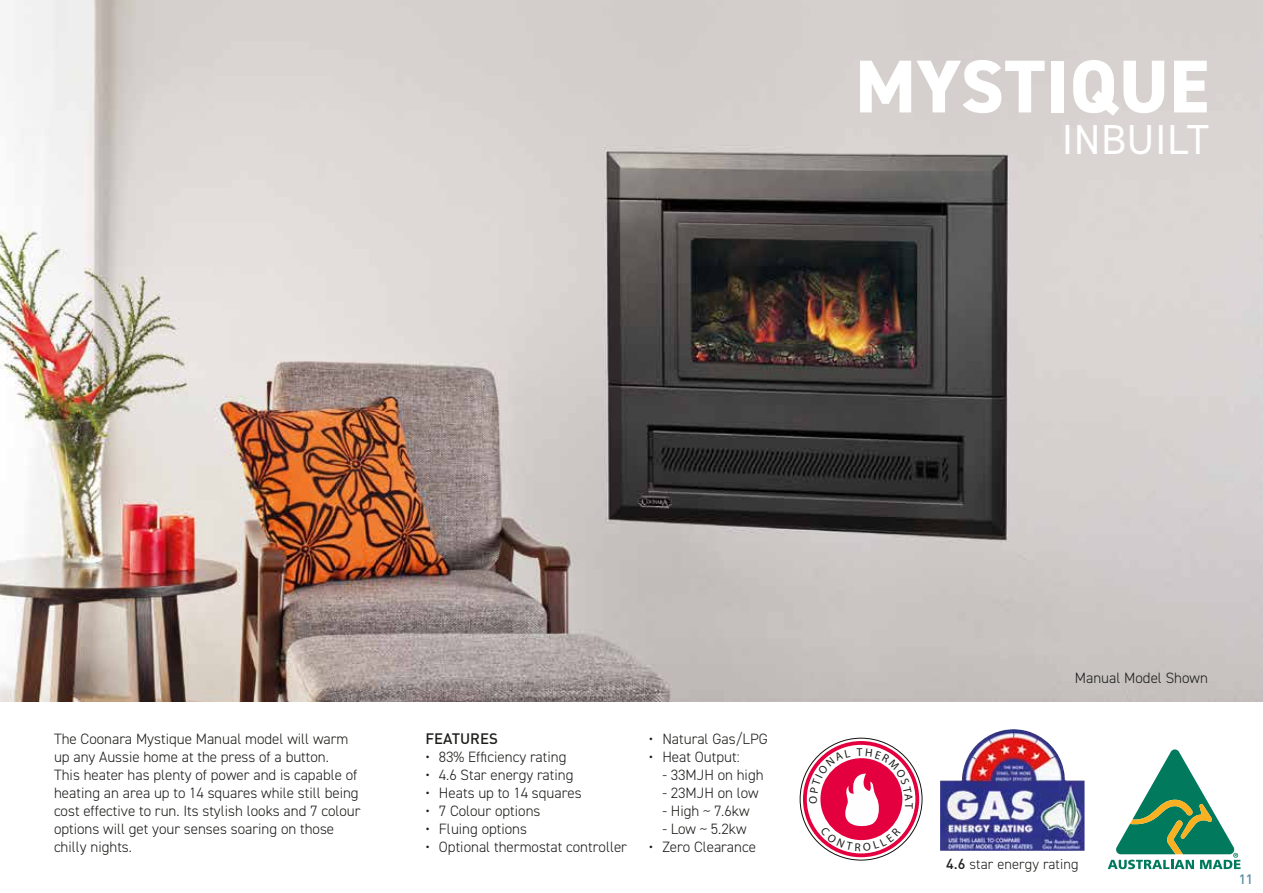
<style>
.page{position:relative;width:1263px;height:893px;background:#fff}
.page>*{position:absolute;margin:0;border:0;box-sizing:border-box;transform-origin:0 0}
.t1{font:800 75px "DIN2014";letter-spacing:.01em;color:#fff}
.t2{font:42px "DIN2014";letter-spacing:.01em;color:#fff}
.t3{font:300 15px/18px "DIN2014";color:#1d1d1b}
.t4{font:500 15px "DIN";color:#1d1d1b}
.t5{font:300 14.4px "DIN2014";letter-spacing:.01em;color:#1d1d1b}
.t6{font:500 13.5px "DIN";color:#5789a0}
.t7{font:11.4px "Myriad Pro";color:#1d1d1b}
.s1{font-family:"DIN";font-weight:500}
</style>
<div class="page">
<img style="left:0;top:0;width:1263px;height:702px">
<svg style="left:1107px;top:749px;width:134px;height:121px"></svg>
<img style="left:940px;top:729px;width:144px;height:122px">
<div style="left:803px;top:741px;width:116px;height:116px;border:4px solid #e4003f;border-radius:50%"></div>
<svg style="left:809px;top:748px;width:104px;height:103px"></svg>
<h1 class="t1" style="left:855px;top:37px;width:355px">MYSTIQUE</h1>
<h2 class="t2" style="left:1062px;top:114px;width:148px">INBUILT</h2>
<p class="t3" style="left:54px;top:730px;width:308px">The Coonara Mystique Manual model will warm up any Aussie home at the press of a button.<br>This heater has plenty of power and is capable of heating an area up to 14 squares while still being cost effective to run. Its stylish looks and 7 colour options will get your senses soaring on those chilly nights.</p>
<p class="t4" style="left:425px;top:729px;width:74px">FEATURES</p>
<p class="t3" style="left:425px;top:748px;width:143px">• 83% Efficiency rating</p>
<p class="t3" style="left:425px;top:766px;width:150px">• 4.6 Star energy rating</p>
<p class="t3" style="left:425px;top:784px;width:158px">• Heats up to 14 squares</p>
<p class="t3" style="left:425px;top:802px;width:117px">• 7 Colour options</p>
<p class="t3" style="left:425px;top:820px;width:103px">• Fluing options</p>
<p class="t3" style="left:425px;top:838px;width:203px">• Optional thermostat controller</p>
<p class="t3" style="left:649px;top:730px;width:121px">• Natural Gas/LPG</p>
<p class="t3" style="left:649px;top:748px;width:92px">• Heat Output:</p>
<p class="t3" style="left:662px;top:766px;width:103px">- 33MJH on high</p>
<p class="t3" style="left:662px;top:784px;width:98px">- 23MJH on low</p>
<p class="t3" style="left:662px;top:802px;width:89px">- High ~ 7.6kw</p>
<p class="t3" style="left:662px;top:820px;width:86px">- Low ~ 5.2kw</p>
<p class="t3" style="left:649px;top:838px;width:109px">• Zero Clearance</p>
<p class="t3" style="left:1075px;top:669px;width:135px">Manual Model Shown</p>
<p class="t7" style="left:915px;top:802px;width:7px;rotate:90deg">T</p>
<p class="t5" style="left:946px;top:855px;width:134px"><span class="s1">4.6</span> star energy rating</p>
<p class="t6" style="left:1239px;top:870px;width:16px">11</p>
</div>
